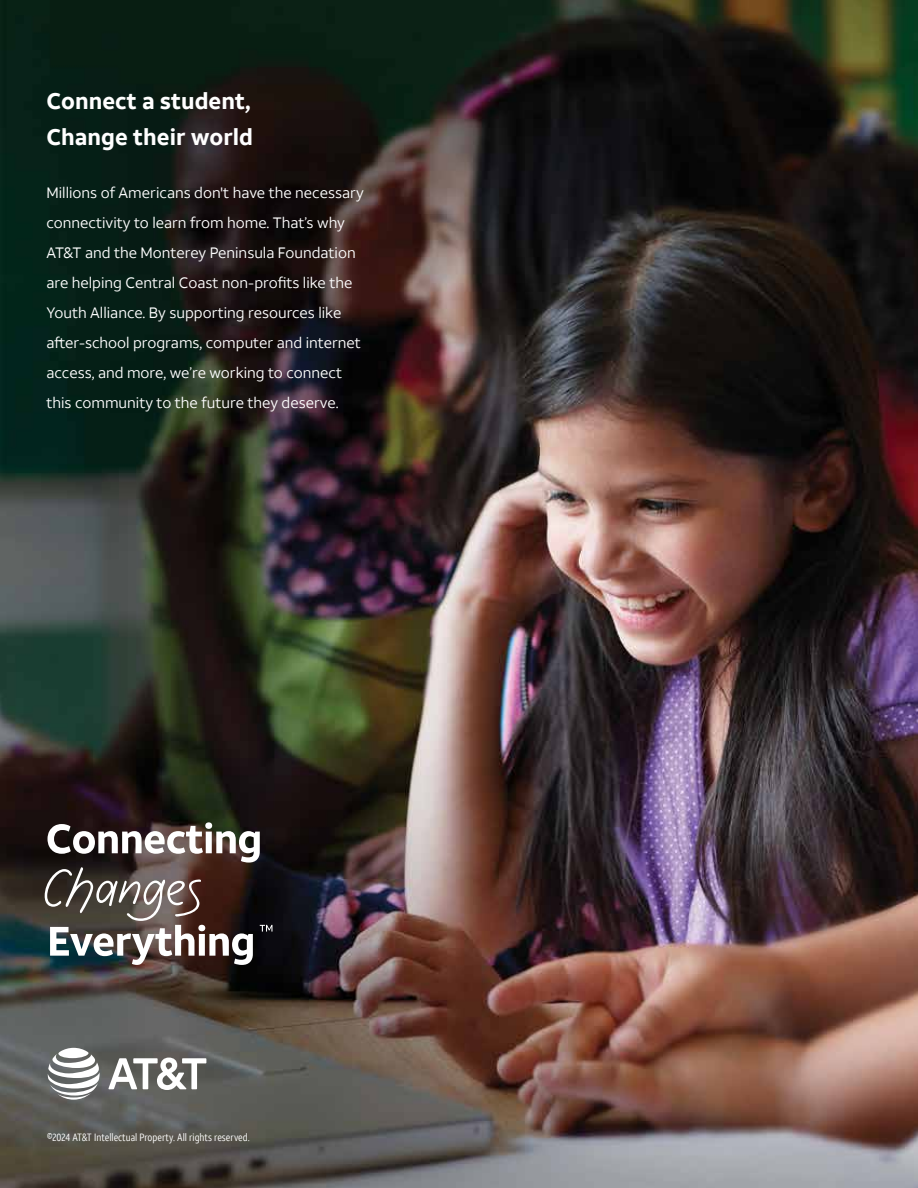
<style>
.page{position:relative;width:918px;height:1188px;background:#fff}
.page>*{position:absolute;margin:0;border:0;box-sizing:border-box;transform-origin:0 0}
.t1{font:700 22.5px/36px "ATT Aleck Sans";color:#fff}
.t2{font:15px/30px "ATT Aleck Sans";color:#fff}
.t3{font:10.5px "ATT Aleck Cd";color:#fff}
</style>
<div class="page">
<img style="left:0;top:0;width:918px;height:1188px">
<svg style="left:108px;top:1058px;width:98px;height:32px"></svg>
<svg style="left:48px;top:1048px;width:52px;height:52px"></svg>
<svg style="left:45px;top:822px;width:227px;height:143px"></svg>
<h1 class="t1" style="left:46px;top:83px;width:208px">Connect a student,<br>Change their world</h1>
<p class="t2" style="left:46px;top:177px;width:319px">Millions of Americans don't have the necessary connectivity to learn from home. That’s why AT&amp;T and the Monterey Peninsula Foundation are helping Central Coast non-profits like the Youth Alliance. By supporting resources like after-school programs, computer and internet access, and more, we’re working to connect this community to the future they deserve.</p>
<p class="t3" style="left:47px;top:1131px;width:204px">©2024 AT&amp;T Intellectual Property. All rights reserved.</p>
</div>
